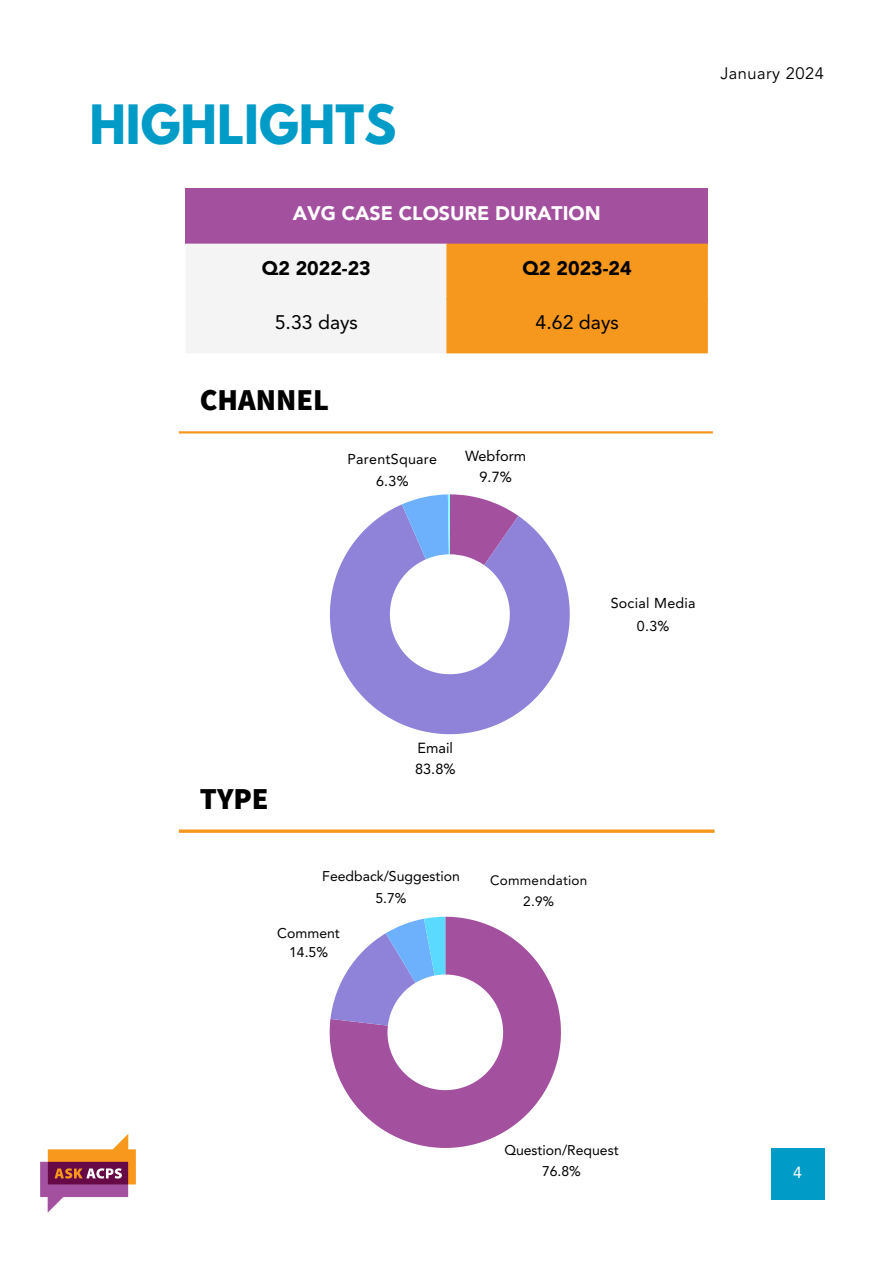
<style>
.page{position:relative;width:893px;height:1264px;background:#fff}
.page>*{position:absolute;margin:0;border:0;box-sizing:border-box;transform-origin:0 0}
.t1{font:700 48px "League Spartan";color:#009bc7}
.t2{font:800 30.3px "Assistant";color:#000}
.t3{font:800 30.15px "Assistant";color:#000}
.t4{font:900 19.5px "Avenir LT Std";color:#fff}
.t5{font:900 19.5px "Avenir LT Std";color:#000}
.t6{font:19.5px "Avenir LT Std";color:#000}
.t7{font:16.5px "Avenir LT Std";letter-spacing:.03em;color:#000}
.t8{font:15.9px "Avenir LT Std";color:#fff}
.t9{font:14.55px/20.5px "Avenir LT Std";color:#000}
.t10{font:14.25px "Avenir LT Std";letter-spacing:.02em;color:#000}
.t11{font:13.95px/20.9px "Avenir LT Std";color:#000;text-align:center}
.t12{font:13.5px "Avenir LT Std";letter-spacing:.02em;color:#000}
</style>
<div class="page">
<div style="left:771px;top:1148px;width:53px;height:52px;background:#009bc7"></div>
<img style="left:40px;top:1134px;width:96px;height:79px">
<svg style="left:329px;top:916px;width:232px;height:231px;fill:#a3519f"></svg>
<svg style="left:330px;top:916px;width:115px;height:109px"></svg>
<hr style="left:179px;top:829px;width:535px;height:3px;background:#f7981e">
<svg style="left:330px;top:504px;width:239px;height:230px;fill:#8f83d9"></svg>
<svg style="left:402px;top:494px;width:116px;height:71px;background:#9e8dd0"></svg>
<hr style="left:179px;top:431px;width:533px;height:2px;background:#f7981e">
<div style="left:186px;top:189px;width:521px;height:55px;background:#a3519f"></div>
<svg style="left:186px;top:244px;width:521px;height:109px"></svg>
<h3 class="t1" style="left:89px;top:101px;width:308px">HIGHLIGHTS</h3>
<p class="t4" style="left:292px;top:205px;width:309px">AVG CASE CLOSURE DURATION</p>
<p class="t5" style="left:262px;top:261px;width:110px">Q2 2022-23</p>
<h2 class="t5" style="left:522px;top:261px;width:110px">Q2 2023-24</h2>
<p class="t6" style="left:275px;top:315px;width:85px">5.33 days</p>
<p class="t6" style="left:535px;top:315px;width:85px">4.62 days</p>
<p class="t3" style="left:200px;top:379px;width:131px">CHANNEL</p>
<p class="t10" style="left:347px;top:453px;width:91px">ParentSquare</p>
<p class="t10" style="left:376px;top:475px;width:34px">6.3%</p>
<p class="t9" style="left:465px;top:447px;width:62px;text-align:center">Webform<br>9.7%</p>
<p class="t7" style="left:720px;top:66px;width:105px">January 2024</p>
<p class="t10" style="left:610px;top:597px;width:86px">Social Media</p>
<p class="t10" style="left:637px;top:620px;width:34px">0.3%</p>
<p class="t2" style="left:200px;top:777px;width:70px">TYPE</p>
<p class="t9" style="left:415px;top:739px;width:42px">Email<br>83.8%</p>
<p class="t11" style="left:322px;top:867px;width:139px;line-height:21.5px">Feedback/Suggestion<br>5.7%</p>
<p class="t11" style="left:277px;top:924px;width:64px;line-height:19.2px">Comment<br>14.5%</p>
<h2 class="t12" style="left:490px;top:875px;width:99px">Commendation</h2>
<p class="t12" style="left:523px;top:895px;width:32px">2.9%</p>
<p class="t11" style="left:504px;top:1140px;width:116px">Question/Request<br>76.8%</p>
<h1 class="t8" style="left:793px;top:1165px;width:10px">4</h1>
</div>
